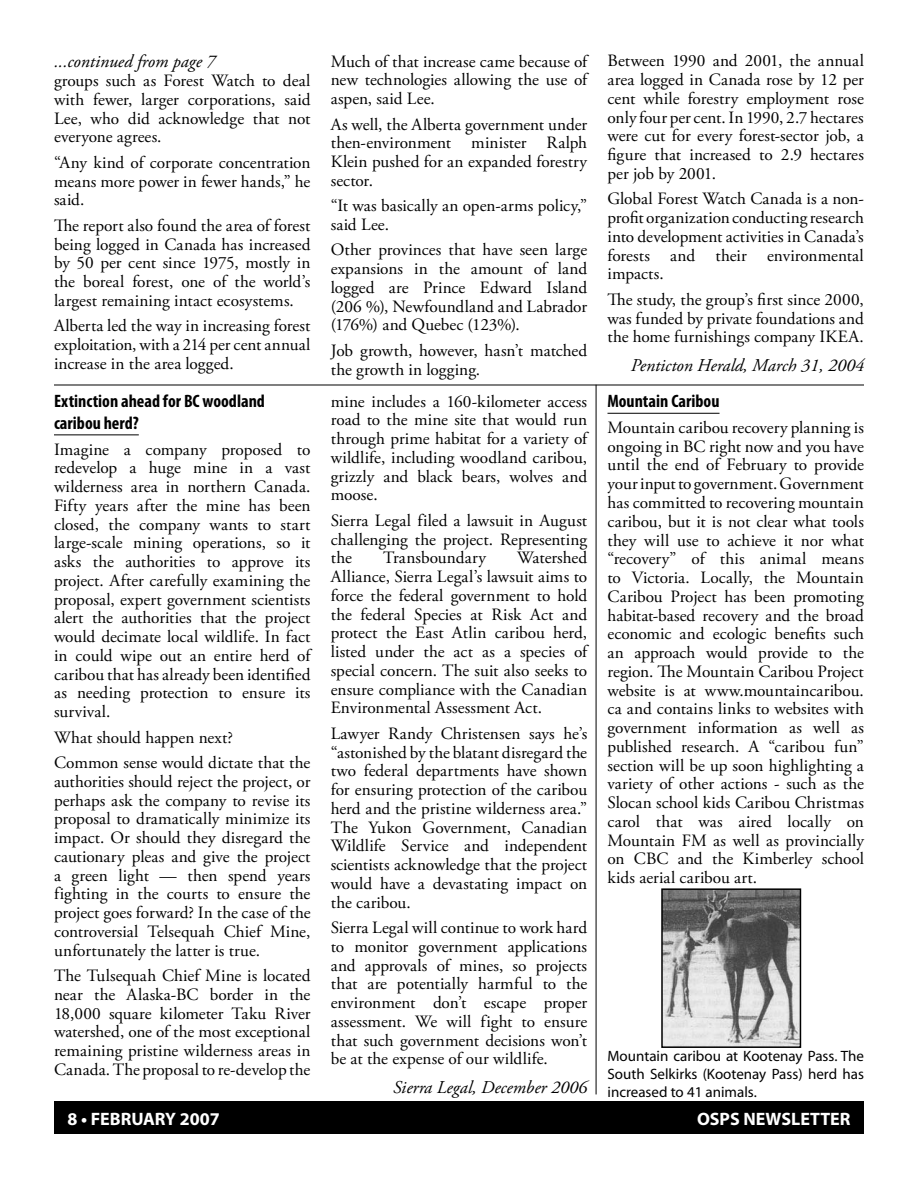
<style>
.page{position:relative;width:918px;height:1188px;background:#fff}
.page>*{position:absolute;margin:0;border:0;box-sizing:border-box;transform-origin:0 0}
.t1{font:italic 18px "Adobe Garamond Pro";color:#000}
.t2{font:700 condensed 18px/21.6px "Myriad Pro";color:#000}
.t3{font:700 18px "Myriad Pro";color:#fff}
.t4{font:17.25px/18.8px "Adobe Garamond Pro";color:#000;text-align:justify}
.t5{font:15px/18px "Myriad";color:#000;text-align:justify}
</style>
<div class="page">
<div style="left:54px;top:1102px;width:810px;height:32px;background:#000"></div>
<hr style="left:54px;top:434px;width:85px;height:1px;background:#000">
<hr style="left:608px;top:413px;width:112px;height:1px;background:#000">
<img style="left:664px;top:891px;width:134px;height:154px">
<div style="left:661px;top:888px;width:140px;height:160px;border:2px solid #000"></div>
<hr style="left:54px;top:385px;width:810px;height:1px;background:#000">
<hr style="left:596px;top:385px;width:1px;height:709px;background:#000">
<p class="t1" style="left:54px;top:51px;width:163px">...continued from page 7</p>
<p class="t4" style="left:54px;top:72px;width:258px">groups such as Forest Watch to deal with fewer, larger corporations, said Lee, who did acknowledge that not everyone agrees.</p>
<p class="t4" style="left:54px;top:154px;width:258px">“Any kind of corporate concentration means more power in fewer hands,” he said.</p>
<p class="t4" style="left:54px;top:217px;width:258px">The report also found the area of forest being logged in Canada has increased by 50 per cent since 1975, mostly in the boreal forest, one of the world’s largest remaining intact ecosystems.</p>
<p class="t4" style="left:54px;top:317px;width:258px">Alberta led the way in increasing forest exploitation, with a 214 per cent annual increase in the area logged.</p>
<p class="t2" style="left:54px;top:391px;width:212px">Extinction ahead for BC woodland caribou herd?</p>
<p class="t4" style="left:54px;top:440px;width:258px">Imagine a company proposed to redevelop a huge mine in a vast wilderness area in northern Canada.<br>Fifty years after the mine has been closed, the company wants to start large-scale mining operations, so it asks the authorities to approve its project. After carefully examining the proposal, expert government scientists alert the authorities that the project would decimate local wildlife. In fact in could wipe out an entire herd of caribou that has already been identified as needing protection to ensure its survival.</p>
<p class="t4" style="left:54px;top:725px;width:258px;line-height:25.5px">What should happen next?<br>Common sense would dictate that the</p>
<p class="t4" style="left:54px;top:773px;width:258px">authorities should reject the project, or perhaps ask the company to revise its proposal to dramatically minimize its impact. Or should they disregard the cautionary pleas and give the project a green light — then spend years fighting in the courts to ensure the project goes forward? In the case of the controversial Telsequah Chief Mine, unfortunately the latter is true.</p>
<p class="t4" style="left:54px;top:967px;width:258px">The Tulsequah Chief Mine is located near the Alaska-BC border in the 18,000 square kilometer Taku River watershed, one of the most exceptional remaining pristine wilderness areas in Canada. The proposal to re-develop the</p>
<p class="t4" style="left:331px;top:52px;width:258px">Much of that increase came because of new technologies allowing the use of aspen, said Lee.</p>
<p class="t4" style="left:331px;top:115px;width:258px">As well, the Alberta government under then-environment minister Ralph Klein pushed for an expanded forestry sector.</p>
<p class="t4" style="left:331px;top:197px;width:258px">“It was basically an open-arms policy,” said Lee.</p>
<p class="t4" style="left:331px;top:241px;width:258px">Other provinces that have seen large expansions in the amount of land logged are Prince Edward Island (206 %), Newfoundland and Labrador (176%) and Quebec (123%).</p>
<p class="t4" style="left:331px;top:342px;width:258px">Job growth, however, hasn’t matched the growth in logging.</p>
<p class="t4" style="left:331px;top:392px;width:258px">mine includes a 160-kilometer access road to the mine site that would run through prime habitat for a variety of wildlife, including woodland caribou, grizzly and black bears, wolves and moose.</p>
<p class="t4" style="left:331px;top:512px;width:258px">Sierra Legal filed a lawsuit in August challenging the project. Representing the</p>
<p class="t4" style="left:331px;top:549px;width:258px;text-indent:186px">Watershed Alliance, Sierra Legal’s lawsuit aims to force the federal government to hold the federal Species at Risk Act and protect the East Atlin caribou herd, listed under the act as a species of special concern. The suit also seeks to ensure compliance with the Canadian Environmental Assessment Act.</p>
<p class="t4" style="left:331px;top:725px;width:258px">Lawyer Randy Christensen says he’s “astonished by the blatant disregard the two federal departments have shown for ensuring protection of the caribou herd and the pristine wilderness area.” The Yukon Government, Canadian Wildlife Service and independent scientists acknowledge that the project would have a devastating impact on the caribou.</p>
<p class="t4" style="left:331px;top:919px;width:258px">Sierra Legal will continue to work hard to monitor government applications and approvals of mines, so projects that are potentially harmful to the environment don’t escape proper assessment. We will fight to ensure that such government decisions won’t be at the expense of our wildlife.</p>
<p class="t1" style="left:393px;top:1076px;width:196px">Sierra Legal, December 2006</p>
<p class="t4" style="left:383px;top:549px;width:104px">Transboundary</p>
<p class="t4" style="left:607px;top:52px;width:258px">Between 1990 and 2001, the annual area logged in Canada rose by 12 per cent while forestry employment rose only four per cent. In 1990, 2.7 hectares were cut for every forest-sector job, a figure that increased to 2.9 hectares per job by 2001.</p>
<p class="t4" style="left:607px;top:190px;width:258px">Global Forest Watch Canada is a non&shy;profit organization conducting research into development activities in Canada’s forests and their environmental impacts.</p>
<p class="t4" style="left:607px;top:291px;width:258px">The study, the group’s first since 2000, was funded by private foundations and the home furnishings company IKEA.</p>
<p class="t1" style="left:631px;top:354px;width:235px">Penticton Herald, March 31, 2004</p>
<p class="t2" style="left:608px;top:391px;width:113px">Mountain Caribou</p>
<p class="t4" style="left:608px;top:419px;width:258px">Mountain caribou recovery planning is ongoing in BC right now and you have until the end of February to provide your input to government. Government has committed to recovering mountain caribou, but it is not clear what tools they will use to achieve it nor what “recovery” of this animal means to Victoria. Locally, the Mountain Caribou Project has been promoting habitat-based recovery and the broad economic and ecologic benefits such an approach would provide to the region. The Mountain Caribou Project website is at www.mountaincaribou. ca and contains links to websites with government information as well as published research. A “caribou fun” section will be up soon highlighting a variety of other actions - such as the Slocan school kids Caribou Christmas carol that was aired locally on Mountain FM as well as provincially on CBC and the Kimberley school kids aerial caribou art.</p>
<p class="t5" style="left:608px;top:1048px;width:258px">Mountain caribou at Kootenay Pass. The South Selkirks (Kootenay Pass) herd has increased to 41 animals.</p>
<p class="t3" style="left:68px;top:1107px;width:154px">8 • FEBRUARY 2007</p>
<p class="t3" style="left:697px;top:1107px;width:155px">OSPS NEWSLETTER</p>
</div>
